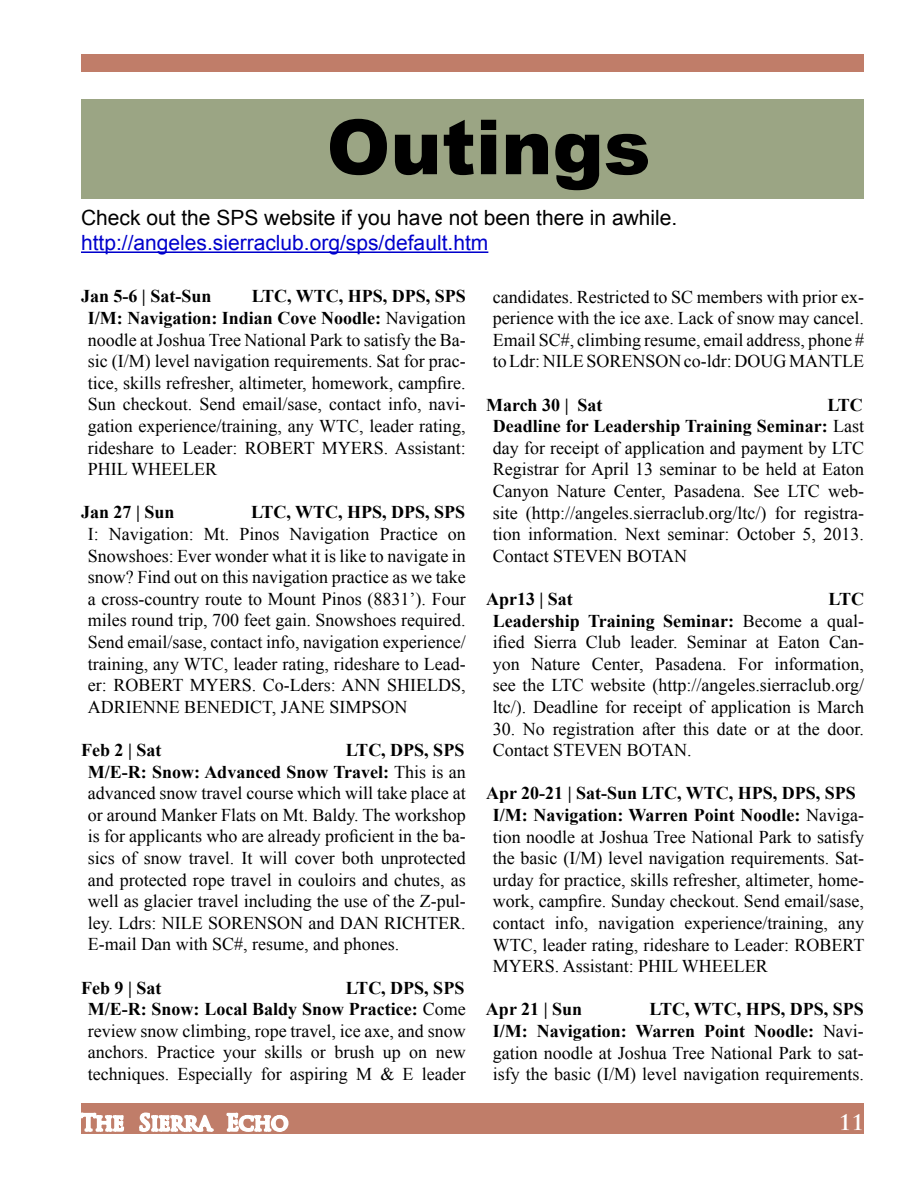
<style>
.page{position:relative;width:918px;height:1188px;background:#fff}
.page>*{position:absolute;margin:0;border:0;box-sizing:border-box;transform-origin:0 0}
.t1{font:21px "Arial";color:#000}
.t2{font:21px "Arial";color:#00c}
.t3{font:700 21px "Trajan Pro";color:#fff}
.t4{font:18px/21.6px "Times New Roman";color:#000;text-align:justify}
.t5{font:700 18px "Times New Roman";color:#000}
.s1{font-weight:700}
</style>
<div class="page">
<div style="left:81px;top:1104px;width:783px;height:30px;background:#c07d69"></div>
<svg style="left:81px;top:1103px;width:45px;height:29px"></svg>
<svg style="left:138px;top:1103px;width:77px;height:29px"></svg>
<svg style="left:225px;top:1103px;width:65px;height:29px"></svg>
<div style="left:81px;top:54px;width:783px;height:17px;background:#c07d69"></div>
<div style="left:81px;top:99px;width:783px;height:100px;background:#9ba584"></div>
<svg style="left:330px;top:119px;width:318px;height:71px"></svg>
<hr style="left:81px;top:251px;width:407px;height:2px;background:#00c">
<p class="t1" style="left:81px;top:204px;width:598px">Check out the SPS website if you have not been there in awhile.</p>
<p class="t2" style="left:81px;top:229px;width:409px">http://angeles.sierraclub.org/sps/default.htm</p>
<p class="t5" style="left:81px;top:284px;width:132px">Jan 5-6 | Sat-Sun</p>
<p class="t4" style="left:88px;top:285px;width:380px;text-indent:164px"><span class="s1">LTC, WTC, HPS, DPS, SPS I/M: Navigation: Indian Cove Noodle:</span> Navigation noodle at Joshua Tree National Park to satisfy the Ba&shy;sic (I/M) level navigation requirements. Sat for prac&shy;tice, skills refresher, altimeter, homework, campfire.<br>Sun checkout. Send email/sase, contact info, navi&shy;gation experience/training, any WTC, leader rating, rideshare to Leader: ROBERT MYERS. Assistant:<br>PHIL WHEELER</p>
<p class="t5" style="left:81px;top:500px;width:95px">Jan 27 | Sun</p>
<p class="t5" style="left:251px;top:500px;width:214px">LTC, WTC, HPS, DPS, SPS</p>
<p class="t4" style="left:88px;top:523px;width:380px">I: Navigation: Mt. Pinos Navigation Practice on Snowshoes: Ever wonder what it is like to navigate in snow? Find out on this navigation practice as we take a cross-country route to Mount Pinos (8831’). Four miles round trip, 700 feet gain. Snowshoes required.<br>Send email/sase, contact info, navigation experience/ training, any WTC, leader rating, rideshare to Lead&shy;er: ROBERT MYERS. Co-Lders: ANN SHIELDS, ADRIENNE BENEDICT, JANE SIMPSON</p>
<p class="t5" style="left:81px;top:738px;width:82px">Feb 2 | Sat</p>
<p class="t4" style="left:88px;top:739px;width:380px;text-align:left;text-indent:258px"><span class="s1">LTC, DPS, SPS M/E-R: Snow: Advanced Snow Travel:</span> This is an advanced snow travel course which will take place at or around Manker Flats on Mt. Baldy. The workshop is for applicants who are already proficient in the ba&shy;sics of snow travel. It will cover both unprotected and protected rope travel in couloirs and chutes, as well as glacier travel including the use of the Z-pul&shy;ley. Ldrs: Nile Sorenson</p>
<p class="t4" style="left:309px;top:912px;width:99px">and Dan Richt</p>
<p class="t4" style="left:438px;top:912px;width:29px">er.</p>
<p class="t4" style="left:88px;top:933px;width:313px">E-mail Dan with SC#, resume, and phones.</p>
<p class="t5" style="left:81px;top:975px;width:82px">Feb 9 | Sat</p>
<p class="t4" style="left:88px;top:976px;width:380px;text-align:left;text-indent:258px"><span class="s1">LTC, DPS, SPS M/E-R: Snow: Local Baldy Snow Practice:</span> Come review snow climbing, rope travel, ice axe, and snow anchors. Practice your skills or brush up on new techniques. Especially for aspiring M &amp; E leader</p>
<p class="t4" style="left:493px;top:286px;width:373px">candidates. Restricted to SC members with prior ex&shy;perience with the ice axe. Lack of snow may cancel.<br>Email SC#, climbing resume, email address, phone # to Ldr: NILE SORENSON co-ldr: DOUG MANTLE</p>
<p class="t5" style="left:486px;top:392px;width:118px">March 30 | Sat</p>
<p class="t4" style="left:493px;top:394px;width:373px;text-indent:335px"><span class="s1">LTC Deadline for Leadership Training Seminar:</span> Last day for receipt of application and payment by LTC Registrar for April 13 seminar to be held at Eaton Canyon Nature Center, Pasadena. See LTC web&shy;site (http://angeles.sierraclub.org/ltc/) for registra&shy;tion information. Next seminar: October 5, 2013.<br>Contact Steven Botan</p>
<p class="t5" style="left:486px;top:587px;width:88px">Apr13 | Sat</p>
<p class="t4" style="left:493px;top:588px;width:373px;text-indent:336px"><span class="s1">LTC Leadership Training Seminar:</span> Become a qual&shy;ified Sierra Club leader. Seminar at Eaton Can&shy;yon Nature Center, Pasadena. For information, see the LTC website (http://angeles.sierraclub.org/ ltc/). Deadline for receipt of application is March</p>
<p class="t4" style="left:493px;top:718px;width:373px">30. No registration after this date or at the door.<br>Contact Steven Botan</p>
<p class="t4" style="left:687px;top:739px;width:6px">.</p>
<p class="t4" style="left:493px;top:782px;width:373px;text-align:left;text-indent:-7px"><span class="s1">Apr 20-21 | Sat-Sun LTC, WTC, HPS, DPS, SPS I/M: Navigation: Warren Point Noodle:</span> Naviga&shy;tion noodle at Joshua Tree National Park to satisfy the basic (I/M) level navigation requirements. Sat&shy;urday for practice, skills refresher, altimeter, home&shy;work, campfire. Sunday checkout. Send email/sase, contact info, navigation experience/training, any WTC, leader rating, rideshare to Leader: ROBERT MYERS. Assistant: PHIL WHEELER</p>
<p class="t5" style="left:486px;top:997px;width:98px">Apr 21 | Sun</p>
<p class="t4" style="left:493px;top:998px;width:373px;text-indent:157px"><span class="s1">LTC, WTC, HPS, DPS, SPS I/M: Navigation: Warren Point Noodle:</span> Navi&shy;gation noodle at Joshua Tree National Park to sat&shy;isfy the basic (I/M) level navigation requirements.</p>
<p class="t3" style="left:839px;top:1109px;width:27px">11</p>
</div>
